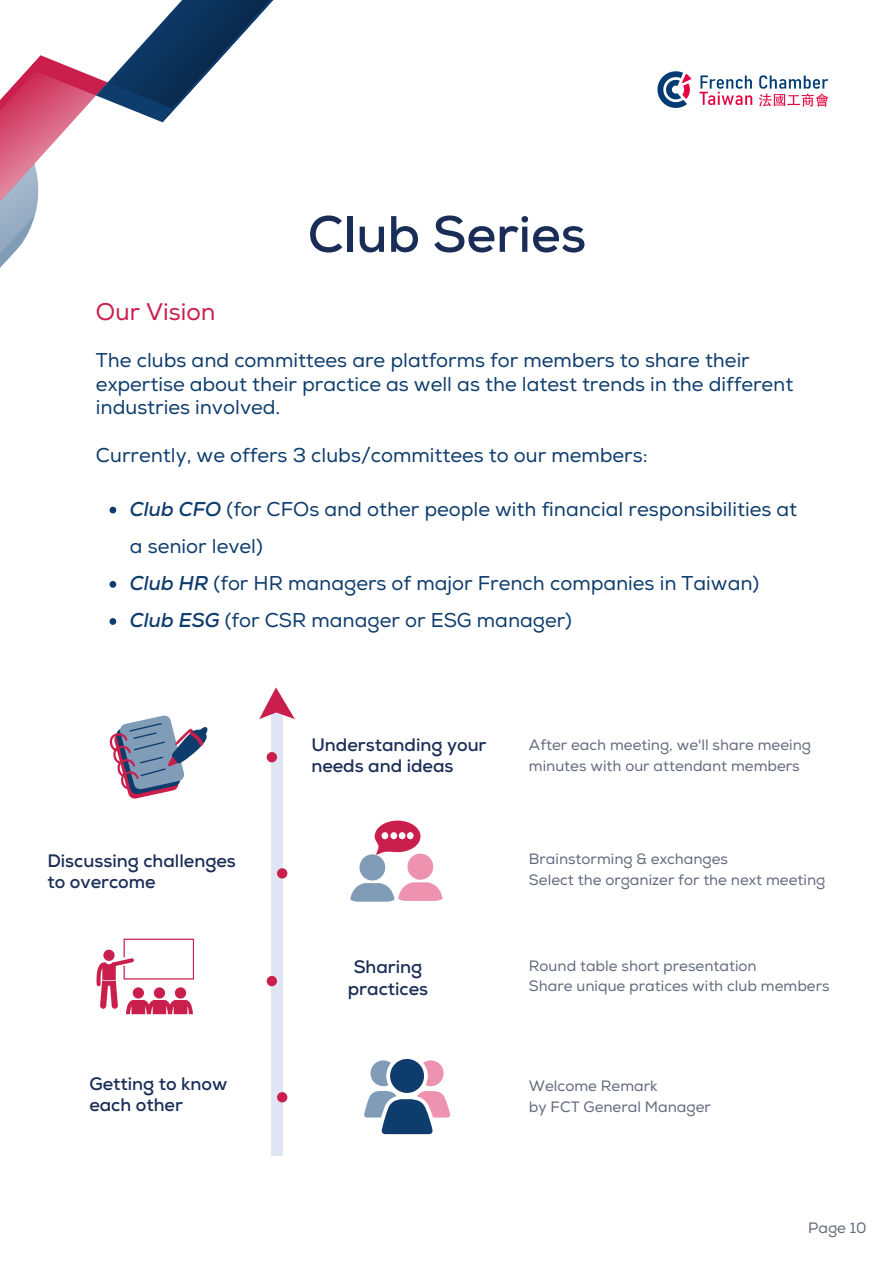
<style>
.page{position:relative;width:894px;height:1264px;background:#fff}
.page>*{position:absolute;margin:0;border:0;box-sizing:border-box;transform-origin:0 0}
.t1{font:700 51px "Nexa";color:#1a2d57}
.t2{font:24px "Nexa";color:#ca1e4c}
.t3{font:19.95px/23.7px "Nexa";color:#0e3c6d}
.t4{font:700 18px/21.3px "Nexa";color:#1a2d57}
.t5{font:15px/20.2px "Nexa";color:#61697b}
.s1{font-weight:700;font-style:italic}
</style>
<div class="page">
<div style="left:271px;top:699px;width:11px;height:456px;background:#e0e5f3"></div>
<div style="left:266px;top:752px;width:11px;height:10px;background:#ca1e4c;border-radius:50%"></div>
<div style="left:266px;top:975px;width:11px;height:11px;background:#ca1e4c;border-radius:50%"></div>
<div style="left:277px;top:868px;width:10px;height:10px;background:#ca1e4c;border-radius:50%"></div>
<div style="left:277px;top:1092px;width:10px;height:10px;background:#ca1e4c;border-radius:50%"></div>
<svg style="left:0;top:0;width:274px;height:268px"></svg>
<svg style="left:364px;top:1059px;width:86px;height:76px"></svg>
<svg style="left:96px;top:938px;width:98px;height:77px"></svg>
<svg style="left:350px;top:820px;width:93px;height:82px"></svg>
<svg style="left:259px;top:687px;width:36px;height:32px"></svg>
<svg style="left:109px;top:715px;width:99px;height:84px"></svg>
<svg style="left:109px;top:506px;width:7px;height:7px"></svg>
<svg style="left:109px;top:581px;width:7px;height:6px"></svg>
<svg style="left:109px;top:618px;width:7px;height:7px"></svg>
<img style="left:657px;top:71px;width:172px;height:37px">
<p class="t1" style="left:308px;top:204px;width:280px">Club Series</p>
<p class="t2" style="left:96px;top:297px;width:121px">Our Vision</p>
<p class="t3" style="left:96px;top:349px;width:698px">The clubs and committees are platforms for members to share their expertise about their practice as well as the latest trends in the different industries involved.</p>
<p class="t3" style="left:96px;top:443px;width:553px">Currently, we offers 3 clubs/committees to our members:</p>
<p class="t3" style="left:130px;top:491px;width:668px;line-height:37.2px"><span class="s1">Club CFO</span> (for CFOs and other people with financial responsibilities at a senior level)</p>
<p class="t3" style="left:130px;top:572px;width:630px"><span class="s1">Club HR</span> (for HR managers of major French companies in Taiwan)</p>
<p class="t3" style="left:130px;top:609px;width:443px"><span class="s1">Club ESG</span> (for CSR manager or ESG manager)</p>
<p class="t4" style="left:47px;top:850px;width:190px">Discussing challenges to overcome</p>
<h1 class="t4" style="left:89px;top:1073px;width:140px">Getting to know each other</h1>
<p class="t4" style="left:311px;top:734px;width:177px">Understanding your needs and ideas</p>
<p class="t4" style="left:348px;top:956px;width:82px;text-align:center">Sharing practices</p>
<h2 class="t5" style="left:529px;top:735px;width:283px">After each meeting, we'll share meeing minutes with our attendant members</h2>
<h4 class="t5" style="left:529px;top:849px;width:200px">Brainstorming &amp; exchanges</h4>
<h4 class="t5" style="left:529px;top:869px;width:298px">Select the organizer for the next meeting</h4>
<p class="t5" style="left:529px;top:955px;width:229px">Round table short presentation</p>
<p class="t5" style="left:529px;top:976px;width:302px">Share unique pratices with club members</p>
<p class="t5" style="left:529px;top:1076px;width:130px">Welcome Remark</p>
<p class="t5" style="left:529px;top:1096px;width:183px">by FCT General Manager</p>
<p class="t5" style="left:808px;top:1218px;width:60px">Page 10</p>
</div>
